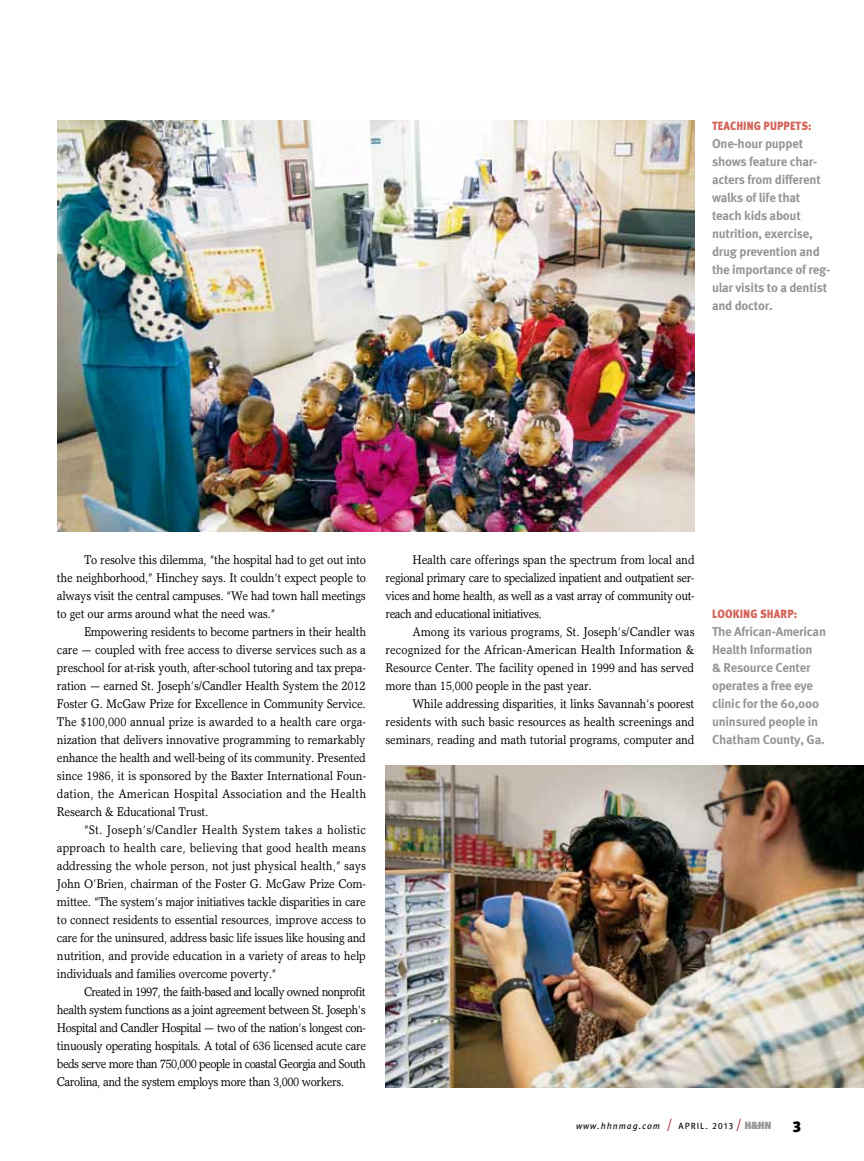
<style>
.page{position:relative;width:864px;height:1161px;background:#fff}
.page>*{position:absolute;margin:0;border:0;box-sizing:border-box;transform-origin:0 0}
.t1{font:900 15px "Meta Head OT";color:#000}
.t2{font:12.75px/18px "Garth Graphic Std";letter-spacing:-.02em;color:#000;text-align:justify;scale:.9 1}
.t3{font:700 12.75px/18px "Meta OT";letter-spacing:-.02em;color:#939598}
.t4{font:900 12px "Meta OT";letter-spacing:.01em;color:#d46358;scale:.9 1}
.t5{font:italic 9px "Meta OT";letter-spacing:.1em;color:#000}
.s1{font-style:normal;font-size:13.5px;color:#aa273d}
.s2{font-style:normal}
.s3{font-family:"Meta Head OT";font-weight:900;font-style:normal;font-size:10.5px;color:#939598}
</style>
<div class="page">
<img style="left:57px;top:120px;width:637px;height:412px">
<img style="left:386px;top:766px;width:478px;height:322px">
<p class="t4" style="left:712px;top:118px;width:112px">TEACHING PUPPETS:</p>
<p class="t3" style="left:712px;top:135px;width:120px">One-hour puppet shows feature char&shy;acters from different walks of life that teach kids about nutrition, exercise, drug prevention and the importance of reg&shy;ular visits to a dentist and doctor.</p>
<p class="t2" style="left:57px;top:551px;width:345px;text-indent:27px">To resolve this dilemma, “the hospital had to get out into the neighborhood,” Hinchey says. It couldn’t expect people to always visit the central campuses. “We had town hall meetings to get our arms around what the need was.”</p>
<p class="t2" style="left:57px;top:623px;width:345px;text-indent:27px">Empowering residents to become partners in their health care — coupled with free access to diverse services such as a preschool for at-risk youth, after-school tutoring and tax prepa&shy;ration — earned St. Joseph’s/Candler Health System the 2012<br>Foster G. McGaw Prize for Excellence in Community Service.<br>The $100,000 annual prize is awarded to a health care orga&shy;nization that delivers innovative programming to remarkably enhance the health and well-being of its community. Presented since 1986, it is sponsored by the Baxter International Foun&shy;dation, the American Hospital Association and the Health Research &amp; Educational Trust.</p>
<p class="t2" style="left:57px;top:821px;width:345px;text-indent:27px">“St. Joseph’s/Candler Health System takes a holistic approach to health care, believing that good health means addressing the whole person, not just physical health,” says John O’Brien, chairman of the Foster G. McGaw Prize Com&shy;mittee. “The system’s major initiatives tackle disparities in care to connect residents to essential resources, improve access to care for the uninsured, address basic life issues like housing and nutrition, and provide education in a variety of areas to help individuals and families overcome poverty.”</p>
<p class="t2" style="left:57px;top:983px;width:345px;text-indent:27px">Created in 1997, the faith-based and locally owned nonprofit health system functions as a joint agreement between St. Joseph’s Hospital and Candler Hospital — two of the nation’s longest con&shy;tinuously operating hospitals. A total of 636 licensed acute care beds serve more than 750,000 people in coastal Georgia and South Carolina, and the system employs more than 3,000 workers.</p>
<p class="t2" style="left:385px;top:551px;width:345px;text-indent:27px">Health care offerings span the spectrum from local and regional primary care to specialized inpatient and outpatient ser&shy;vices and home health, as well as a vast array of community out&shy;reach and educational initiatives.</p>
<p class="t2" style="left:385px;top:623px;width:345px;text-indent:27px">Among its various programs, St. Joseph’s/Candler was recognized for the African-American Health Information &amp; Resource Center. The facility opened in 1999 and has served more than 15,000 people in the past year.</p>
<p class="t2" style="left:385px;top:695px;width:345px;text-indent:27px">While addressing disparities, it links Savannah’s poorest residents with such basic resources as health screenings and seminars, reading and math tutorial programs, computer and</p>
<p class="t4" style="left:712px;top:607px;width:96px">LOOKING SHARP:</p>
<p class="t3" style="left:712px;top:623px;width:116px">The African-American<br>Health Information<br>&amp; Resource Center operates a free eye clinic for the 60,000 uninsured people in<br>Chatham County, Ga.</p>
<p class="t5" style="left:576px;top:1121px;width:197px">www.hhnmag.com <span class="s1">/</span> <span class="s2">APRIL. 2013</span> <span class="s1">/</span> <span class="s3">H&amp;HN</span></p>
<p class="t1" style="left:793px;top:1118px;width:9px">3</p>
</div>
